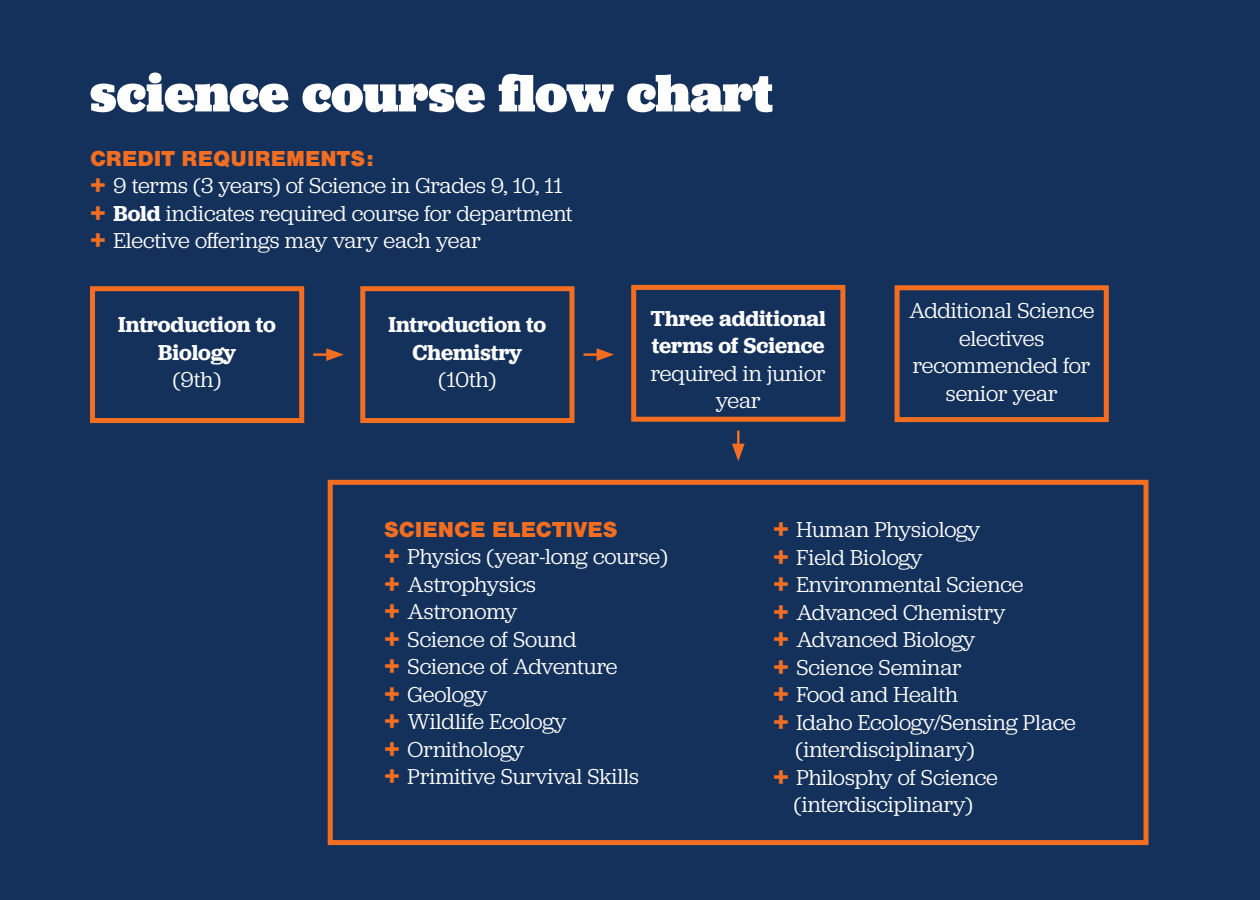
<style>
.page{position:relative;width:1260px;height:900px;background:#14315b}
.page>*{position:absolute;margin:0;border:0;box-sizing:border-box;transform-origin:0 0}
.t1{font:900 55px "Jubilat";color:#fff}
.t2{font:22.5px/27.5px "Jubilat";color:#fff}
.t3{font:600 22.5px/27.5px "Jubilat";letter-spacing:-.005em;color:#fff;text-align:center}
.t4{font:900 22.5px "Nimbus San";color:#f36e21}
.s1{font-weight:600;font-size:32.5px;color:#f36e21}
.s2{font-weight:600}
</style>
<div class="page">
<div style="left:328px;top:480px;width:821px;height:365px;border:5px solid #f36e21"></div>
<div style="left:90px;top:286px;width:214px;height:137px;border:5px solid #f36e21"></div>
<hr style="left:313px;top:353px;width:17px;height:3px;background:#f36e21">
<svg style="left:326px;top:348px;width:18px;height:13px"></svg>
<div style="left:360px;top:286px;width:214px;height:137px;border:5px solid #f36e21"></div>
<hr style="left:583px;top:353px;width:17px;height:3px;background:#f36e21">
<svg style="left:597px;top:348px;width:17px;height:13px"></svg>
<div style="left:631px;top:285px;width:214px;height:137px;border:5px solid #f36e21"></div>
<hr style="left:737px;top:431px;width:3px;height:17px;background:#f36e21">
<svg style="left:732px;top:444px;width:13px;height:17px"></svg>
<div style="left:895px;top:285px;width:214px;height:137px;border:5px solid #f36e21"></div>
<h1 class="t1" style="left:90px;top:57px;width:685px">science course flow chart</h1>
<p class="t4" style="left:90px;top:146px;width:285px">CREDIT REQUIREMENTS:</p>
<p class="t2" style="left:90px;top:171px;width:484px"><span class="s1">+</span> 9 terms (3 years) of Science in Grades 9, 10, 11 <span class="s1">+</span> <span class="s2">Bold</span> indicates required course for department <span class="s1">+</span> Elective offerings may vary each year</p>
<p class="t3" style="left:118px;top:310px;width:159px">Introduction to<br>Biology</p>
<p class="t2" style="left:173px;top:365px;width:50px">(9th)</p>
<p class="t3" style="left:389px;top:310px;width:159px">Introduction to<br>Chemistry</p>
<p class="t2" style="left:438px;top:365px;width:59px">(10th)</p>
<p class="t3" style="left:651px;top:304px;width:177px;text-align:left">Three additional terms of Science</p>
<p class="t2" style="left:651px;top:359px;width:176px;text-align:center">required in junior year</p>
<p class="t2" style="left:909px;top:296px;width:187px;text-align:center">Additional Science electives recommended for senior year</p>
<p class="t4" style="left:384px;top:516px;width:235px">SCIENCE ELECTIVES</p>
<p class="t2" style="left:384px;top:542px;width:285px"><span class="s1">+</span> Physics (year-long course) <span class="s1">+</span> Astrophysics<br><span class="s1">+</span> Astronomy<br><span class="s1">+</span> Science of Sound<br><span class="s1">+</span> Science of Adventure<br><span class="s1">+</span> Geology<br><span class="s1">+</span> Wildlife Ecology<br><span class="s1">+</span> Ornithology<br><span class="s1">+</span> Primitive Survival Skills</p>
<p class="t2" style="left:773px;top:515px;width:209px"><span class="s1">+</span> Human Physiology</p>
<p class="t2" style="left:773px;top:542px;width:151px"><span class="s1">+</span> Field Biology</p>
<p class="t2" style="left:773px;top:570px;width:252px"><span class="s1">+</span> Environmental Science</p>
<p class="t2" style="left:773px;top:597px;width:234px"><span class="s1">+</span> Advanced Chemistry</p>
<p class="t2" style="left:773px;top:625px;width:204px"><span class="s1">+</span> Advanced Biology</p>
<p class="t2" style="left:773px;top:652px;width:190px"><span class="s1">+</span> Science Seminar</p>
<p class="t2" style="left:773px;top:680px;width:187px"><span class="s1">+</span> Food and Health</p>
<p class="t2" style="left:773px;top:707px;width:304px"><span class="s1">+</span> Idaho Ecology/Sensing Place</p>
<p class="t2" style="left:795px;top:735px;width:181px">(interdisciplinary)</p>
<p class="t2" style="left:773px;top:762px;width:226px"><span class="s1">+</span> Philosphy of Science</p>
<p class="t2" style="left:794px;top:790px;width:181px">(interdisciplinary)</p>
</div>
